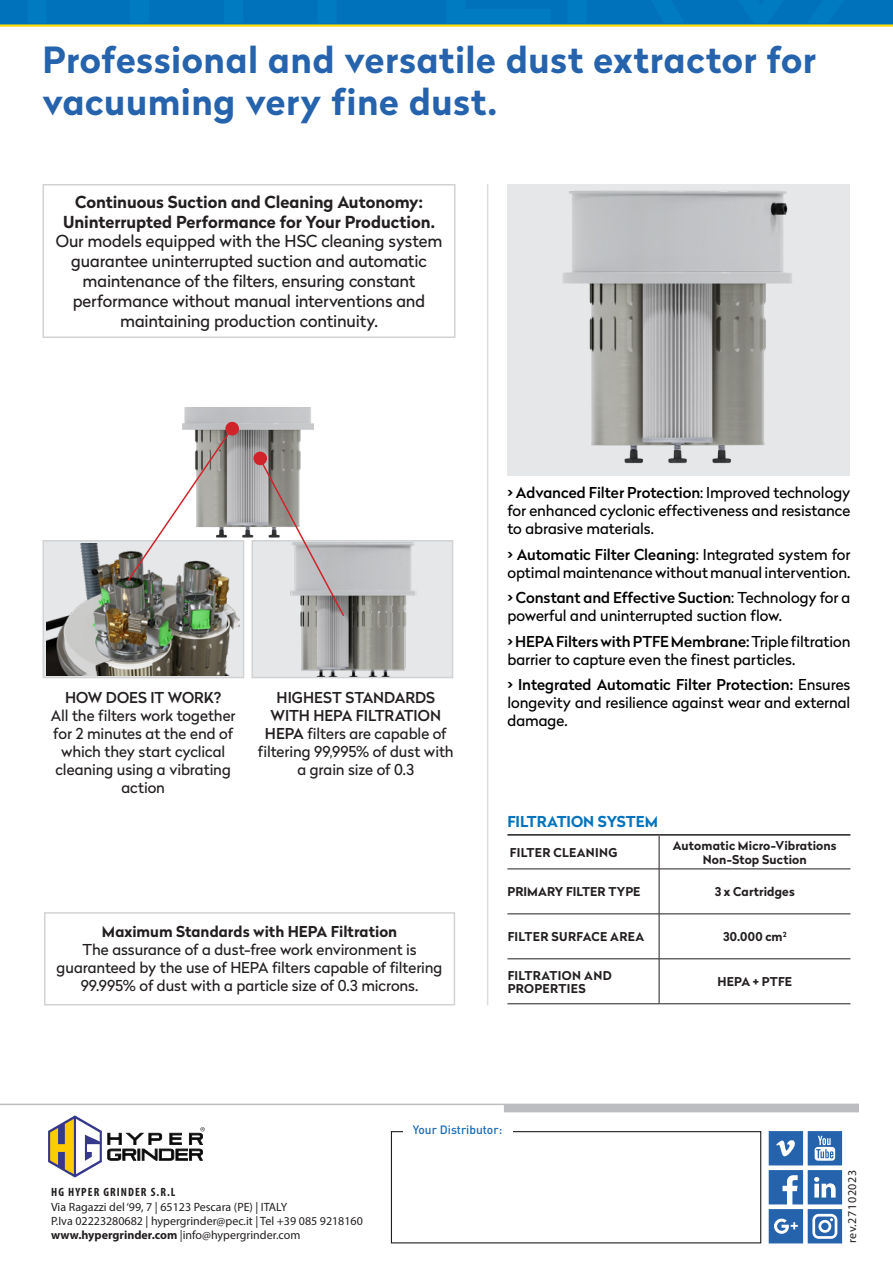
<style>
.page{position:relative;width:893px;height:1263px;background:#fff}
.page>*{position:absolute;margin:0;border:0;box-sizing:border-box;transform-origin:0 0}
.t1{font:700 36px/42px "Radikal";letter-spacing:.015em;color:#2663ad}
.t2{font:16.5px/19.8px "Radikal";letter-spacing:-.01em;color:#231f20;text-align:center}
.t3{font:700 16.5px/19.8px "Radikal";color:#231f20;text-align:center}
.t4{font:15px/18px "Radikal";letter-spacing:-.005em;color:#000}
.t5{font:15px/18px "Radikal";letter-spacing:-.005em;color:#231f20;text-align:center}
.t6{font:500 15px/18px "Radikal";color:#231f20;text-align:center}
.t7{font:700 15px "Radikal";color:#231f20}
.INTESTAZIONE_TABELLA_CARATTERISTICHE{font:700 15px "Radikal";letter-spacing:-.005em;color:#0072bc}
.INTESTAZIONE_TABELLA_CARATTERISTICHE-2{font:700 12.15px/13.5px "Radikal";letter-spacing:.01em;color:#231f20}
.INTESTAZIONE_TABELLA_CARATTERISTICHE-3{font:700 12.15px "Radikal";letter-spacing:.03em;color:#231f20}
.t8{font:12px "Myriad Pro";color:#231f20}
.t9{font:700 condensed 12px "Myriad Pro";letter-spacing:.09em;color:#231f20}
.t10{font:500 12px "DIN Pro";color:#1b6bb5}
.t11{font:12px "Myriad Pro";letter-spacing:.05em;color:#231f20}
.s1{font-weight:500}
.s2{font-weight:700}
</style>
<div class="page">
<svg style="left:0;top:0;width:893px;height:27px;background:#187ead"></svg>
<div style="left:507px;top:184px;width:343px;height:291px;background:#e6e7e9"></div>
<img style="left:563px;top:190px;width:229px;height:274px">
<div style="left:43px;top:184px;width:412px;height:154px;border:2px solid #d1d2d4"></div>
<div style="left:44px;top:912px;width:411px;height:93px;border:2px solid #d1d2d4"></div>
<img style="left:47px;top:543px;width:193px;height:132px">
<div style="left:43px;top:540px;width:201px;height:138px;border:2px solid #d1d2d4"></div>
<div style="left:252px;top:541px;width:201px;height:136px;background:#e6e7e9"></div>
<img style="left:300px;top:543px;width:116px;height:132px">
<div style="left:251px;top:540px;width:202px;height:138px;border:2px solid #d1d2d4"></div>
<img style="left:183px;top:407px;width:130px;height:131px">
<svg style="left:126px;top:425px;width:109px;height:157px"></svg>
<svg style="left:257px;top:455px;width:89px;height:163px"></svg>
<div style="left:225px;top:422px;width:14px;height:13px;background:#d1232a;border-radius:50%"></div>
<div style="left:253px;top:452px;width:14px;height:13px;background:#d1232a;border-radius:50%"></div>
<hr style="left:487px;top:184px;width:1px;height:821px;background:#dcdddf">
<svg style="left:507px;top:836px;width:343px;height:167px"></svg>
<hr style="left:507px;top:834px;width:152px;height:2px;background:#231f20">
<hr style="left:659px;top:834px;width:191px;height:2px;background:#231f20">
<hr style="left:659px;top:836px;width:1px;height:33px;background:#231f20">
<hr style="left:507px;top:869px;width:152px;height:1px;background:#231f20">
<hr style="left:659px;top:869px;width:191px;height:1px;background:#231f20">
<hr style="left:659px;top:913px;width:191px;height:1px;background:#231f20">
<hr style="left:659px;top:958px;width:191px;height:1px;background:#231f20">
<hr style="left:659px;top:1003px;width:191px;height:1px;background:#231f20">
<hr style="left:659px;top:869px;width:1px;height:45px;background:#231f20">
<hr style="left:507px;top:913px;width:152px;height:1px;background:#231f20">
<hr style="left:659px;top:914px;width:1px;height:45px;background:#231f20">
<hr style="left:507px;top:958px;width:152px;height:1px;background:#231f20">
<hr style="left:659px;top:959px;width:1px;height:44px;background:#231f20">
<hr style="left:507px;top:1003px;width:152px;height:1px;background:#231f20">
<hr style="left:0;top:1103px;width:859px;height:2px;background:#bcbdc0">
<div style="left:504px;top:1105px;width:355px;height:7px;background:#bcbdc0"></div>
<svg style="left:769px;top:1131px;width:73px;height:112px"></svg>
<svg style="left:48px;top:1115px;width:157px;height:62px"></svg>
<div style="left:391px;top:1131px;width:370px;height:112px;border:1px solid #231f20"></div>
<div style="left:403px;top:1124px;width:109px;height:21px;background:#fff"></div>
<p class="t1" style="left:43px;top:38px;width:775px">Professional and versatile dust extractor for vacuuming very fine dust.</p>
<p class="t3" style="left:63px;top:192px;width:373px">Continuous Suction and Cleaning Autonomy:<br>Uninterrupted Performance for Your Production.</p>
<p class="t2" style="left:56px;top:231px;width:388px">Our models equipped with the HSC cleaning system guarantee uninterrupted suction and automatic maintenance of the filters, ensuring constant performance without manual interventions and maintaining production continuity.</p>
<p class="t6" style="left:65px;top:688px;width:158px">HOW DOES IT WORK?</p>
<p class="t5" style="left:51px;top:706px;width:186px">All the filters work together for 2 minutes at the end of which they start cyclical cleaning using a vibrating action</p>
<p class="t6" style="left:271px;top:688px;width:172px">HIGHEST STANDARDS<br>WITH HEPA FILTRATION</p>
<p class="t5" style="left:258px;top:724px;width:197px"><span class="s1">HEPA</span> filters are capable of filtering 99,995% of dust with a grain size of 0.3</p>
<p class="t7" style="left:102px;top:921px;width:297px">Maximum Standards with HEPA Filtration</p>
<p class="t5" style="left:57px;top:940px;width:387px">The assurance of a dust-free work environment is guaranteed by the use of HEPA filters capable of filtering<br>99.995% of dust with a particle size of 0.3 microns.</p>
<p class="t4" style="left:507px;top:483px;width:344px;text-align:justify"><span class="s1">&gt; Advanced Filter Protection</span>: Improved technology for enhanced cyclonic effectiveness and resistance to abrasive materials.</p>
<p class="t4" style="left:507px;top:545px;width:345px"><span class="s1">&gt; Automatic Filter Cleaning</span>: Integrated system for optimal maintenance without manual intervention.</p>
<p class="t4" style="left:507px;top:588px;width:344px"><span class="s1">&gt; Constant and Effective Suction</span>: Technology for a powerful and uninterrupted suction flow.</p>
<p class="t4" style="left:507px;top:632px;width:344px"><span class="s1">&gt; HEPA Filters with PTFE Membrane:</span> Triple filtration barrier to capture even the finest particles.</p>
<p class="t4" style="left:507px;top:675px;width:344px;text-align:justify"><span class="s1">&gt; Integrated Automatic Filter Protection:</span> Ensures longevity and resilience against wear and external damage.</p>
<p class="INTESTAZIONE_TABELLA_CARATTERISTICHE" style="left:507px;top:811px;width:152px">FILTRATION SYSTEM</p>
<p class="INTESTAZIONE_TABELLA_CARATTERISTICHE-3" style="left:510px;top:844px;width:109px">FILTER CLEANING</p>
<p class="INTESTAZIONE_TABELLA_CARATTERISTICHE-2" style="left:673px;top:839px;width:165px">Automatic Micro-Vibrations</p>
<p class="INTESTAZIONE_TABELLA_CARATTERISTICHE-2" style="left:703px;top:852px;width:105px">Non-Stop Suction</p>
<p class="INTESTAZIONE_TABELLA_CARATTERISTICHE-2" style="left:507px;top:885px;width:134px">PRIMARY FILTER TYPE</p>
<p class="INTESTAZIONE_TABELLA_CARATTERISTICHE-2" style="left:715px;top:885px;width:81px">3 x Cartridges</p>
<p class="INTESTAZIONE_TABELLA_CARATTERISTICHE-3" style="left:508px;top:928px;width:138px">FILTER SURFACE AREA</p>
<p class="INTESTAZIONE_TABELLA_CARATTERISTICHE-2" style="left:723px;top:930px;width:65px">30.000 cm<sup>2</sup></p>
<p class="INTESTAZIONE_TABELLA_CARATTERISTICHE-2" style="left:508px;top:968px;width:105px">FILTRATION AND<br>PROPERTIES</p>
<p class="INTESTAZIONE_TABELLA_CARATTERISTICHE-2" style="left:718px;top:975px;width:76px">HEPA + PTFE</p>
<p class="t9" style="left:51px;top:1184px;width:126px">HG HYPER GRINDER S.R.L</p>
<p class="t8" style="left:51px;top:1199px;width:238px">Via Ragazzi del ‘99, 7 | 65123 Pescara (PE) | ITALY</p>
<p class="t8" style="left:51px;top:1213px;width:313px">P.Iva 02223280682 | hypergrinder@pec.it | Tel +39 085 9218160</p>
<p class="t8" style="left:51px;top:1228px;width:251px"><span class="s2">www.hypergrinder.com</span> |info@hypergrinder.com</p>
<p class="t10" style="left:413px;top:1121px;width:91px">Your Distributor:</p>
<p class="t11" style="left:845px;top:1243px;width:75px;rotate:-90deg">rev.27102023</p>
</div>
